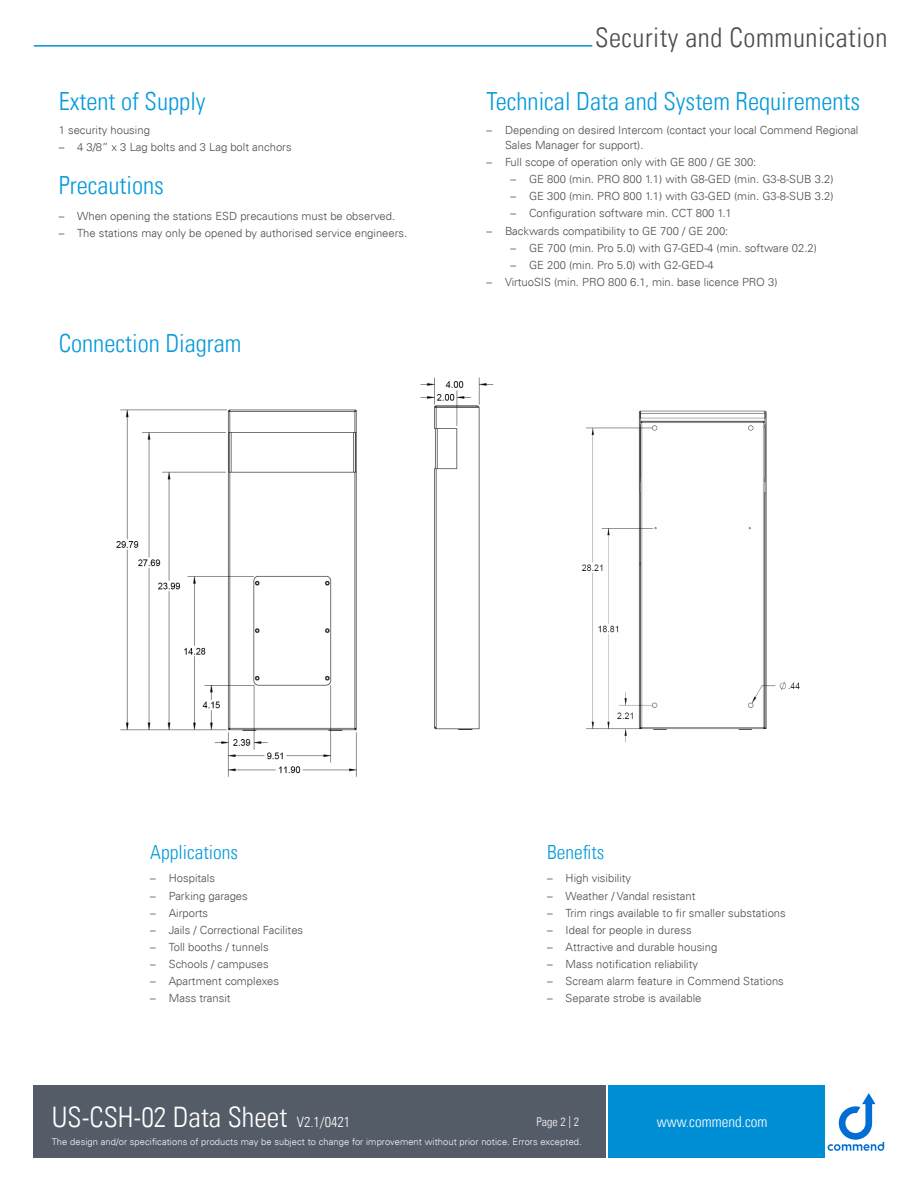
<style>
.page{position:relative;width:918px;height:1188px;background:#fff}
.page>*{position:absolute;margin:0;border:0;box-sizing:border-box;transform-origin:0 0}
.t1{font:28.2px "Univers Com 47 Light Cond";color:#fff}
.t2{font:27px "Univers Com 47 Light Cond";letter-spacing:.02em;color:#4b4c4d}
.t3{font:24.9px "Univers Com 47 Light Cond";color:#069ad9}
.t4{font:19.5px "Univers Com 47 Light Cond";color:#069ad9}
.t5{font:15px "Univers Com 47 Light Cond";color:#fff}
.t6{font:12px "Univers Com 47 Light Cond";color:#fff}
.txt-bullets{font:300 11.25px/15px "Univers Com 45";color:#4b4c4d}
.t7{font:300 9.3px "Univers Com 45";letter-spacing:.01em;color:#fff}
.s1{font-size:14.4px}
</style>
<div class="page">
<svg style="left:828px;top:1093px;width:56px;height:58px"></svg>
<div style="left:34px;top:1086px;width:572px;height:72px;background:#545c68"></div>
<div style="left:609px;top:1086px;width:216px;height:72px;background:#008fd5"></div>
<hr style="left:34px;top:45px;width:558px;height:2px;background:#008fd5">
<img style="left:116px;top:409px;width:241px;height:368px">
<img style="left:420px;top:377px;width:74px;height:353px">
<img style="left:582px;top:410px;width:218px;height:333px">
<p class="t3" style="left:59px;top:87px;width:148px">Extent of Supply</p>
<p class="txt-bullets" style="left:59px;top:122px;width:93px">1 security housing</p>
<p class="txt-bullets" style="left:59px;top:140px;width:234px">– 4 3/8” x 3 Lag bolts and 3 Lag bolt anchors</p>
<p class="t3" style="left:59px;top:171px;width:107px">Precautions</p>
<p class="txt-bullets" style="left:59px;top:209px;width:338px">– When opening the stations ESD precautions must be observed.</p>
<p class="txt-bullets" style="left:59px;top:226px;width:350px">– The stations may only be opened by authorised service engineers.</p>
<p class="t3" style="left:59px;top:328px;width:184px">Connection Diagram</p>
<h2 class="t2" style="left:595px;top:21px;width:294px">Security and Communication</h2>
<p class="t3" style="left:487px;top:87px;width:375px">Technical Data and System Requirements</p>
<p class="txt-bullets" style="left:505px;top:122px;width:355px;text-indent:-18px">– Depending on desired Intercom (contact your local Commend Regional<br>Sales Manager for support).</p>
<p class="txt-bullets" style="left:487px;top:155px;width:271px">– Full scope of operation only with GE 800 / GE 300:</p>
<p class="txt-bullets" style="left:511px;top:172px;width:325px">– GE 800 (min. PRO 800 1.1) with G8-GED (min. G3-8-SUB 3.2)</p>
<p class="txt-bullets" style="left:511px;top:189px;width:325px">– GE 300 (min. PRO 800 1.1) with G3-GED (min. G3-8-SUB 3.2)</p>
<p class="txt-bullets" style="left:511px;top:206px;width:223px">– Configuration software min. CCT 800 1.1</p>
<p class="txt-bullets" style="left:487px;top:223px;width:243px">– Backwards compatibility to GE 700 / GE 200:</p>
<p class="txt-bullets" style="left:511px;top:240px;width:308px">– GE 700 (min. Pro 5.0) with G7-GED-4 (min. software 02.2)</p>
<p class="txt-bullets" style="left:511px;top:257px;width:205px">– GE 200 (min. Pro 5.0) with G2-GED-4</p>
<p class="txt-bullets" style="left:487px;top:274px;width:292px">– VirtuoSIS (min. PRO 800 6.1, min. base licence PRO 3)</p>
<p class="t4" style="left:150px;top:840px;width:89px">Applications</p>
<p class="txt-bullets" style="left:150px;top:871px;width:66px">– Hospitals</p>
<p class="txt-bullets" style="left:150px;top:888px;width:99px">– Parking garages</p>
<p class="txt-bullets" style="left:150px;top:905px;width:59px">– Airports</p>
<p class="txt-bullets" style="left:150px;top:922px;width:154px">– Jails / Correctional Facilites</p>
<p class="txt-bullets" style="left:150px;top:939px;width:120px">– Toll booths / tunnels</p>
<p class="txt-bullets" style="left:150px;top:957px;width:120px">– Schools / campuses</p>
<p class="txt-bullets" style="left:150px;top:974px;width:130px">– Apartment complexes</p>
<p class="txt-bullets" style="left:150px;top:991px;width:82px">– Mass transit</p>
<p class="t4" style="left:547px;top:840px;width:59px">Benefits</p>
<p class="txt-bullets" style="left:547px;top:871px;width:86px">– High visibility</p>
<p class="txt-bullets" style="left:547px;top:888px;width:150px">– Weather / Vandal resistant</p>
<p class="txt-bullets" style="left:547px;top:905px;width:240px">– Trim rings available to fir smaller substations</p>
<p class="txt-bullets" style="left:547px;top:922px;width:146px">– Ideal for people in duress</p>
<p class="txt-bullets" style="left:547px;top:939px;width:172px">– Attractive and durable housing</p>
<p class="txt-bullets" style="left:547px;top:957px;width:153px">– Mass notification reliability</p>
<p class="txt-bullets" style="left:547px;top:974px;width:238px">– Scream alarm feature in Commend Stations</p>
<p class="txt-bullets" style="left:547px;top:991px;width:156px">– Separate strobe is available</p>
<h1 class="t1" style="left:52px;top:1101px;width:300px">US-CSH-02 Data Sheet <span class="s1">V2.1/0421</span></h1>
<p class="t6" style="left:536px;top:1115px;width:44px">Page 2 | 2</p>
<p class="t7" style="left:52px;top:1136px;width:531px">The design and/or specifications of products may be subject to change for improvement without prior notice. Errors excepted.</p>
<h3 class="t5" style="left:657px;top:1113px;width:112px">www.commend.com</h3>
</div>
